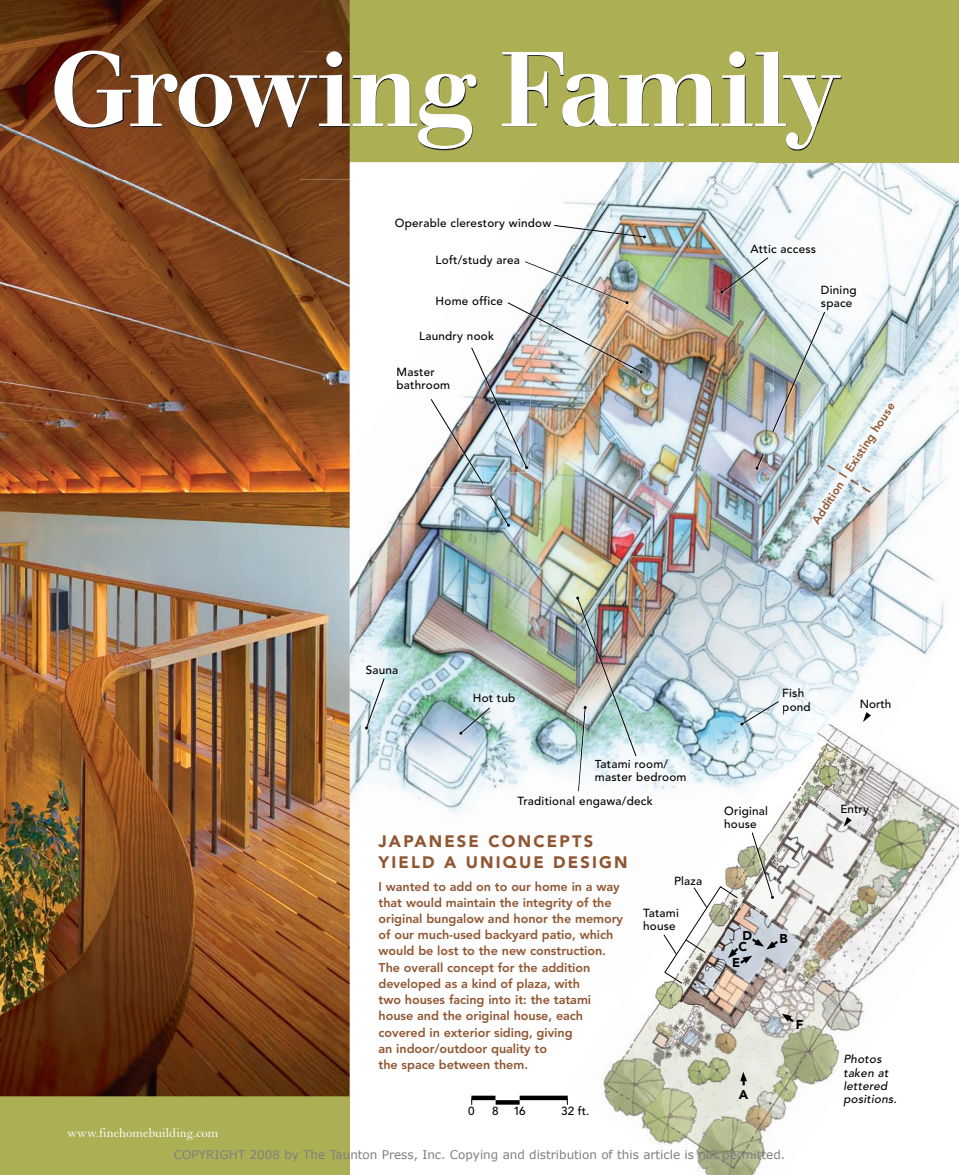
<style>
.page{position:relative;width:959px;height:1175px;background:#fff}
.page>*{position:absolute;margin:0;border:0;box-sizing:border-box;transform-origin:0 0}
.t1{font:500 111px "Walbaum EFOP";letter-spacing:-.035em;color:#fff}
.t2{font:900 16.5px/21px "Avenir LT Std";letter-spacing:.13em;color:#8f5631}
.t3{font:13.5px "Granjon LT Std";color:#fff}
.t4{font:900 12.75px "Avenir LT Std";color:#000}
.t5{font:800 12.6px/16.2px "Avenir LT Std";letter-spacing:-.005em;color:#8f5631}
.t6{font:12px "Verdana";letter-spacing:-.005em;color:#807f7f}
.t7{font:500 11.7px/13.2px "Avenir LT Std";letter-spacing:.02em;color:#000}
.t8{font:italic 500 11.7px/13.2px "Avenir LT Std";letter-spacing:.02em;color:#000}
.t9{font:800 11.7px "Avenir LT Std";color:#8f5631}
</style>
<div class="page">
<img style="left:350px;top:179px;width:608px;height:634px">
<img style="left:564px;top:743px;width:394px;height:431px">
<img style="left:624px;top:894px;width:101px;height:144px">
<img style="left:724px;top:765px;width:51px;height:66px">
<img style="left:775px;top:704px;width:51px;height:193px">
<img style="left:825px;top:711px;width:51px;height:110px">
<div style="left:0;top:0;width:958px;height:162px;background:#adaf55"></div>
<div style="left:0;top:1096px;width:350px;height:78px;background:#adaf55"></div>
<img style="left:0;top:0;width:350px;height:1096px">
<img style="left:895px;top:162px;width:63px;height:17px">
<img style="left:727px;top:162px;width:110px;height:17px">
<img style="left:837px;top:162px;width:58px;height:17px">
<img style="left:666px;top:162px;width:61px;height:17px">
<img style="left:533px;top:162px;width:133px;height:17px">
<img style="left:350px;top:52px;width:492px;height:99px">
<img style="left:0;top:51px;width:350px;height:128px">
<div style="left:471px;top:1095px;width:24px;height:5px;background:#000"></div>
<div style="left:519px;top:1095px;width:48px;height:5px;background:#000"></div>
<svg style="left:495px;top:1100px;width:24px;height:4px"></svg>
<svg style="left:862px;top:712px;width:9px;height:10px"></svg>
<svg style="left:843px;top:817px;width:8px;height:10px"></svg>
<img style="left:553px;top:226px;width:95px;height:16px">
<svg style="left:553px;top:225px;width:93px;height:13px"></svg>
<img style="left:578px;top:791px;width:12px;height:4px">
<img style="left:575px;top:597px;width:63px;height:112px">
<img style="left:637px;top:672px;width:1px;height:87px">
<img style="left:575px;top:709px;width:1px;height:51px">
<img style="left:576px;top:596px;width:61px;height:195px">
<img style="left:721px;top:258px;width:51px;height:39px">
<svg style="left:720px;top:257px;width:49px;height:37px;background:#b2b3b4"></svg>
<img style="left:825px;top:312px;width:3px;height:54px">
<img style="left:805px;top:366px;width:23px;height:70px">
<img style="left:773px;top:433px;width:32px;height:3px">
<img style="left:771px;top:311px;width:54px;height:122px">
<img style="left:642px;top:303px;width:3px;height:74px">
<img style="left:430px;top:484px;width:55px;height:3px">
<img style="left:430px;top:261px;width:212px;height:223px">
<img style="left:489px;top:496px;width:23px;height:34px">
<svg style="left:489px;top:494px;width:21px;height:32px"></svg>
<img style="left:756px;top:455px;width:11px;height:18px">
<svg style="left:755px;top:453px;width:9px;height:17px"></svg>
<svg style="left:740px;top:1071px;width:7px;height:14px"></svg>
<svg style="left:781px;top:1013px;width:12px;height:9px"></svg>
<svg style="left:825px;top:463px;width:47px;height:31px"></svg>
<svg style="left:663px;top:831px;width:115px;height:153px"></svg>
<img style="left:460px;top:708px;width:33px;height:30px">
<svg style="left:459px;top:707px;width:32px;height:27px"></svg>
<img style="left:741px;top:702px;width:41px;height:27px">
<svg style="left:740px;top:700px;width:39px;height:25px"></svg>
<img style="left:365px;top:679px;width:23px;height:54px">
<svg style="left:365px;top:677px;width:20px;height:52px"></svg>
<h1 class="t1" style="left:49px;top:29px;width:793px">Growing Family</h1>
<p class="t7" style="left:394px;top:217px;width:158px">operable clerestory window</p>
<p class="t7" style="left:435px;top:253px;width:86px">Loft/study area</p>
<p class="t7" style="left:435px;top:294px;width:69px">home office</p>
<p class="t7" style="left:419px;top:329px;width:77px">Laundry nook</p>
<p class="t7" style="left:396px;top:366px;width:55px">Master bathroom</p>
<p class="t7" style="left:750px;top:242px;width:67px">attic access</p>
<p class="t7" style="left:820px;top:283px;width:37px">Dining space</p>
<p class="t9" style="left:809px;top:519px;width:143px;rotate:-57deg">Addition Existing house</p>
<p class="t7" style="left:366px;top:664px;width:34px">sauna</p>
<p class="t7" style="left:473px;top:691px;width:44px">hot tub</p>
<p class="t7" style="left:594px;top:757px;width:93px">tatami room/ master bedroom</p>
<p class="t7" style="left:517px;top:794px;width:137px">traditional engawa/deck</p>
<h2 class="t2" style="left:378px;top:830px;width:251px">JAPANESE CONCEPTS<br>YIELD A UNIQUE DESIGN</h2>
<p class="t5" style="left:378px;top:878px;width:246px">I wanted to add on to our home in a way that would maintain the integrity of the original bungalow and honor the memory of our much-used backyard patio, which would be lost to the new construction.<br>The overall concept for the addition developed as a kind of plaza, with<br>two houses facing into it: the tatami house and the original house, each covered in exterior siding, giving<br>an indoor/outdoor quality to<br>the space between them.</p>
<p class="t7" style="left:468px;top:1104px;width:8px">0</p>
<p class="t7" style="left:492px;top:1104px;width:8px">8</p>
<p class="t7" style="left:513px;top:1104px;width:14px">16</p>
<p class="t7" style="left:561px;top:1104px;width:30px">32 ft.</p>
<p class="t7" style="left:674px;top:874px;width:30px">Plaza</p>
<p class="t7" style="left:643px;top:906px;width:37px">tatami house</p>
<p class="t7" style="left:782px;top:687px;width:30px">fish pond</p>
<p class="t7" style="left:724px;top:804px;width:45px">original house</p>
<p class="t4" style="left:742px;top:928px;width:11px">D</p>
<p class="t4" style="left:738px;top:939px;width:10px">C</p>
<p class="t4" style="left:732px;top:955px;width:10px">E</p>
<p class="t4" style="left:739px;top:1087px;width:11px">A</p>
<p class="t4" style="left:779px;top:930px;width:10px">B</p>
<p class="t4" style="left:795px;top:1017px;width:9px">F</p>
<p class="t7" style="left:859px;top:697px;width:33px">north</p>
<p class="t7" style="left:840px;top:802px;width:30px">entry</p>
<p class="t8" style="left:843px;top:1053px;width:55px">Photos taken at lettered positions.</p>
<p class="t3" style="left:68px;top:1125px;width:152px">www.finehomebuilding.com</p>
<p class="t6" style="left:174px;top:1146px;width:613px">COPYRIGHT 2008 by The Taunton Press, Inc. Copying and distribution of this article is not permitted.</p>
</div>
